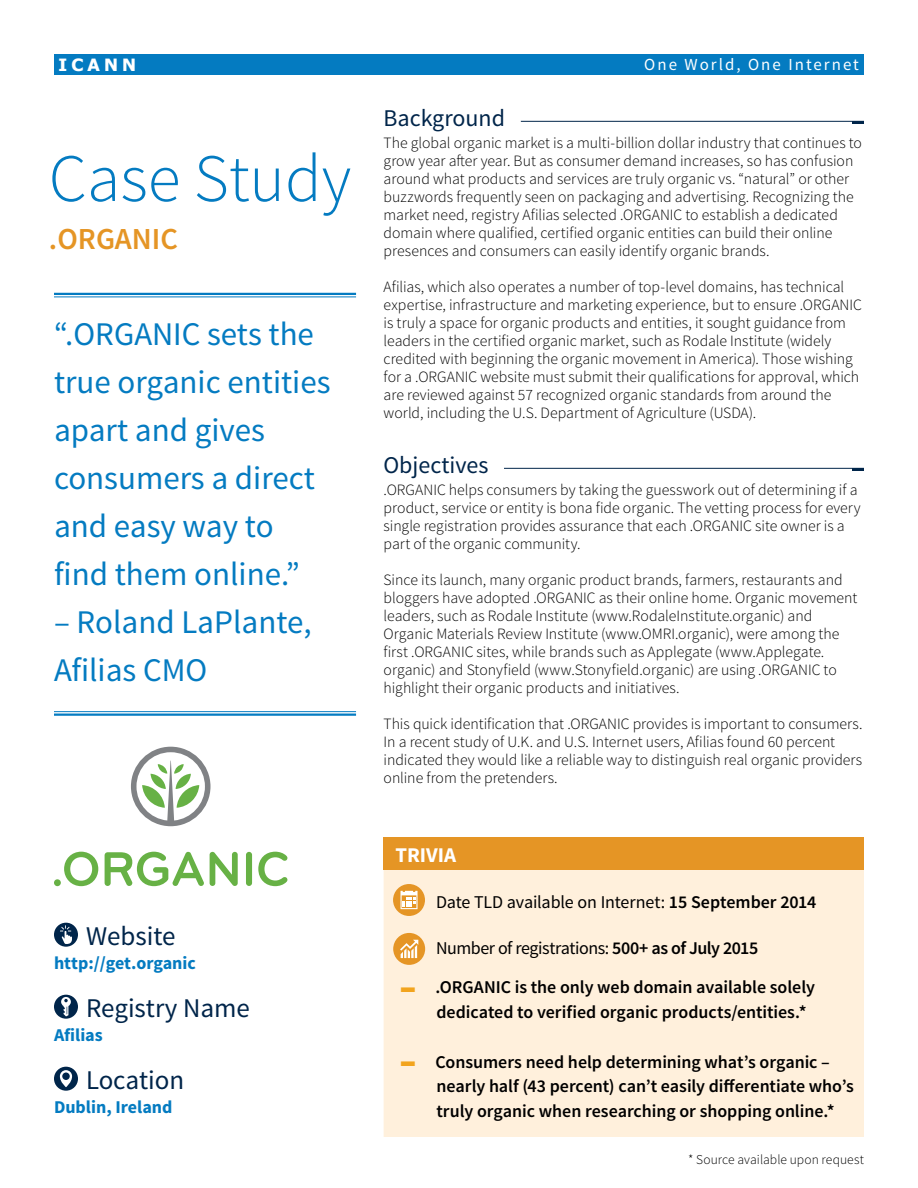
<style>
.page{position:relative;width:918px;height:1188px;background:#fff}
.page>*{position:absolute;margin:0;border:0;box-sizing:border-box;transform-origin:0 0}
.t1{font:300 67.65px "Source Sans Pro";color:#047bc1}
.t2{font:33px/48px "Source Sans Pro";color:#047bc1}
.t3{font:600 30.6px "Source Sans Pro";color:#e59525}
.t4{font:27px "Source Sans Pro";color:#00254a}
.t5{font:24px "Source Sans Pro";color:#00254a}
.t6{font:700 21px "Source Sans Pro";color:#fff}
.t7{font:600 18px/24.8px "Source Sans Pro";letter-spacing:-.005em;color:#000}
.t8{font:18px "Source Sans Pro";letter-spacing:-.015em;color:#000}
.t9{font:700 18px "Source Sans Pro";color:#047bc1}
.t10{font:16.8px "Source Sans Pro";letter-spacing:.12em;color:#fff}
.t11{font:700 16.8px "Tahoma";letter-spacing:.23em;color:#fff;scale:1.07 1}
.t12{font:300 15.75px/18px "Source Sans Pro";color:#000}
.t13{font:300 13.5px "Source Sans Pro";letter-spacing:.005em;color:#000}
.s1{font-weight:600}
.s2{color:#f2a41e}
</style>
<div class="page">
<div style="left:54px;top:54px;width:810px;height:20px;background:#047bc1"></div>
<svg style="left:54px;top:852px;width:233px;height:34px"></svg>
<svg style="left:131px;top:747px;width:80px;height:79px"></svg>
<div style="left:54px;top:1067px;width:24px;height:24px;background:#00254a;border-radius:50%"></div>
<svg style="left:60px;top:1070px;width:12px;height:17px"></svg>
<div style="left:54px;top:995px;width:24px;height:24px;background:#00254a;border-radius:50%"></div>
<svg style="left:61px;top:997px;width:10px;height:19px"></svg>
<div style="left:54px;top:923px;width:24px;height:24px;background:#00254a;border-radius:50%"></div>
<svg style="left:60px;top:925px;width:12px;height:19px"></svg>
<hr style="left:521px;top:121px;width:343px;height:1px;background:#00254a">
<svg style="left:853px;top:122px;width:11px;height:2px"></svg>
<hr style="left:504px;top:468px;width:360px;height:1px;background:#00254a">
<svg style="left:853px;top:469px;width:11px;height:2px"></svg>
<div style="left:384px;top:870px;width:480px;height:267px;background:#fff0dc"></div>
<div style="left:384px;top:838px;width:480px;height:32px;background:#e59525"></div>
<svg style="left:393px;top:884px;width:32px;height:32px"></svg>
<svg style="left:401px;top:891px;width:17px;height:18px"></svg>
<div style="left:393px;top:933px;width:32px;height:32px;background:#e59525;border-radius:50%"></div>
<svg style="left:400px;top:940px;width:18px;height:18px"></svg>
<hr style="left:54px;top:293px;width:302px;height:2px;background:#047bc1">
<hr style="left:54px;top:297px;width:302px;height:1px;background:#047bc1">
<hr style="left:54px;top:711px;width:302px;height:1px;background:#047bc1">
<hr style="left:54px;top:714px;width:302px;height:2px;background:#047bc1">
<p class="t11" style="left:58px;top:53px;width:74px">ICANN</p>
<p class="t10" style="left:644px;top:54px;width:216px">One World, One Internet</p>
<h1 class="t1" style="left:49px;top:137px;width:304px">Case Study</h1>
<h3 class="t3" style="left:49px;top:220px;width:130px">.ORGANIC</h3>
<h2 class="t2" style="left:54px;top:311px;width:278px">“.ORGANIC sets the true organic entities apart and gives consumers a direct and easy way to find them online.”</h2>
<h2 class="t2" style="left:54px;top:599px;width:259px">– Roland LaPlante,<br>Afilias CMO</h2>
<h3 class="t4" style="left:86px;top:919px;width:91px">Website</h3>
<p class="t9" style="left:54px;top:951px;width:143px">http://get.organic</p>
<h3 class="t4" style="left:86px;top:991px;width:165px">Registry Name</h3>
<p class="t9" style="left:54px;top:1023px;width:50px">Afilias</p>
<h3 class="t4" style="left:86px;top:1063px;width:100px">Location</h3>
<p class="t9" style="left:54px;top:1095px;width:120px">Dublin, Ireland</p>
<h3 class="t5" style="left:383px;top:103px;width:123px">Background</h3>
<p class="t12" style="left:384px;top:134px;width:480px">The global organic market is a multi-billion dollar industry that continues to grow year after year. But as consumer demand increases, so has confusion around what products and services are truly organic vs. “natural” or other buzzwords frequently seen on packaging and advertising. Recognizing the market need, registry Afilias selected .ORGANIC to establish a dedicated domain where qualified, certified organic entities can build their online presences and consumers can easily identify organic brands.</p>
<p class="t12" style="left:384px;top:278px;width:480px">Afilias, which also operates a number of top-level domains, has technical expertise, infrastructure and marketing experience, but to ensure .ORGANIC is truly a space for organic products and entities, it sought guidance from leaders in the certified organic market, such as Rodale Institute (widely credited with beginning the organic movement in America). Those wishing for a .ORGANIC website must submit their qualifications for approval, which are reviewed against 57 recognized organic standards from around the world, including the U.S. Department of Agriculture (USDA).</p>
<h3 class="t5" style="left:383px;top:450px;width:107px">Objectives</h3>
<p class="t12" style="left:384px;top:481px;width:478px">.ORGANIC helps consumers by taking the guesswork out of determining if a product, service or entity is bona fide organic. The vetting process for every single registration provides assurance that each .ORGANIC site owner is a part of the organic community.</p>
<p class="t12" style="left:384px;top:571px;width:475px">Since its launch, many organic product brands, farmers, restaurants and bloggers have adopted .ORGANIC as their online home. Organic movement leaders, such as Rodale Institute (www.RodaleInstitute.organic) and Organic Materials Review Institute (www.OMRI.organic), were among the first .ORGANIC sites, while brands such as Applegate (www.Applegate. organic) and Stonyfield (www.Stonyfield.organic) are using .ORGANIC to highlight their organic products and initiatives.</p>
<p class="t12" style="left:384px;top:715px;width:480px">This quick identification that .ORGANIC provides is important to consumers.<br>In a recent study of U.K. and U.S. Internet users, Afilias found 60 percent indicated they would like a reliable way to distinguish real organic providers online from the pretenders.</p>
<h3 class="t6" style="left:395px;top:841px;width:62px">TRIVIA</h3>
<p class="t8" style="left:436px;top:891px;width:382px">Date TLD available on Internet: <span class="s1">15 September 2014</span></p>
<p class="t8" style="left:436px;top:937px;width:324px">Number of registrations: <span class="s1">500+ as of July 2015</span></p>
<p class="t7" style="left:437px;top:976px;width:380px;text-indent:-36px"><span class="s2">■</span> .ORGANIC is the only web domain available solely dedicated to verified organic products/entities.*</p>
<p class="t7" style="left:437px;top:1050px;width:419px;text-indent:-36px"><span class="s2">■</span> Consumers need help determining what’s organic – nearly half (43 percent) can’t easily differentiate who’s truly organic when researching or shopping online.*</p>
<p class="t13" style="left:688px;top:1152px;width:177px">* Source available upon request</p>
</div>
